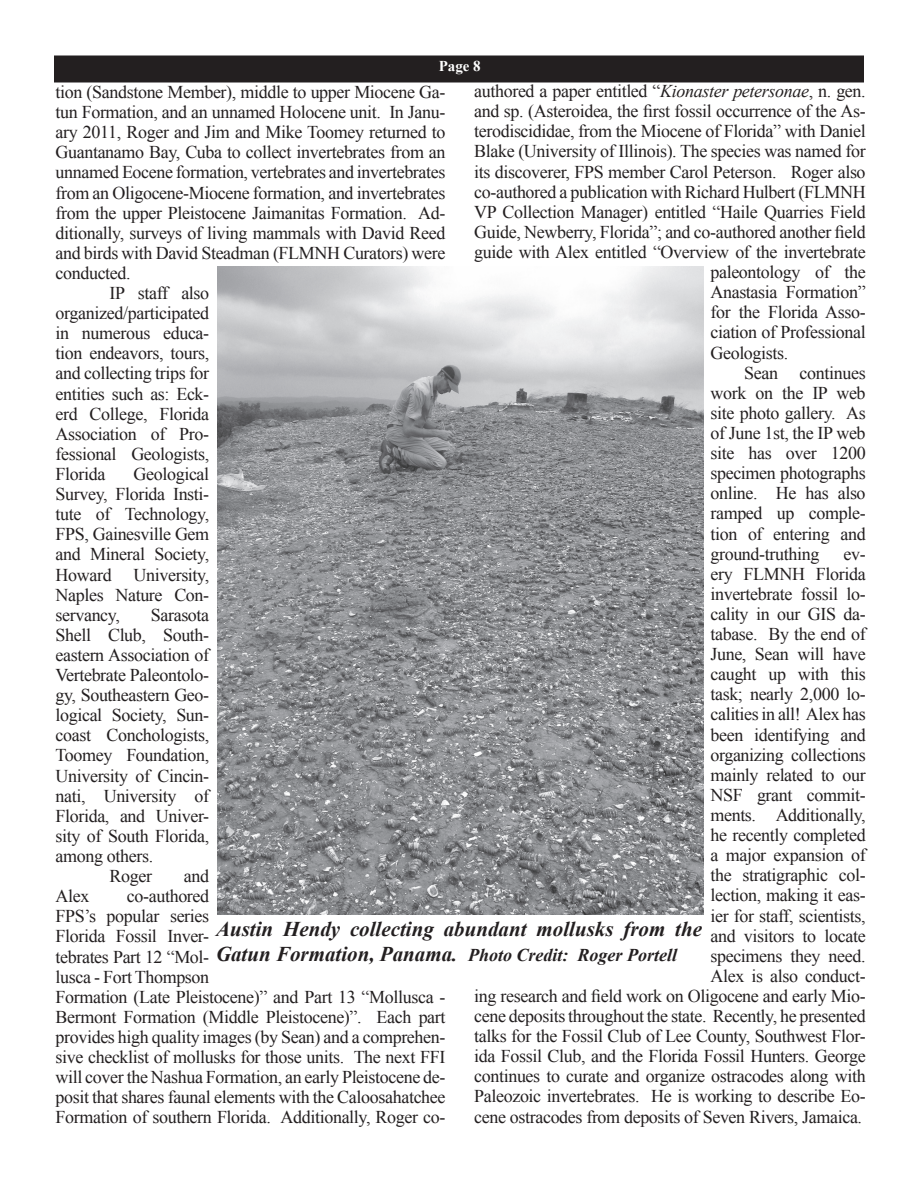
<style>
.page{position:relative;width:918px;height:1188px;background:#fff}
.page>*{position:absolute;margin:0;border:0;box-sizing:border-box;transform-origin:0 0}
.t1{font:italic 700 21px "Times New Roman";color:#231f20}
.t2{font:18px/20.1px "Times New Roman";letter-spacing:-.02em;color:#231f20;text-align:justify}
.t3{font:700 15px "Times New Roman";color:#fff}
.s1{font-style:italic}
.s2{font-weight:700;font-style:italic;font-size:21px}
.s3{font-weight:700;font-style:italic}
</style>
<div class="page">
<div style="left:55px;top:56px;width:808px;height:26px;background:#231f20"></div>
<img style="left:218px;top:267px;width:486px;height:648px">
<p class="t3" style="left:439px;top:56px;width:44px">Page 8</p>
<p class="t2" style="left:56px;top:82px;width:392px">tion (Sandstone Member), middle to upper Miocene Ga-</p>
<p class="t2" style="left:56px;top:102px;width:391px">tun Formation, and an unnamed Holocene unit. In Janu-</p>
<p class="t2" style="left:56px;top:122px;width:392px">ary 2011, Roger and Jim and Mike Toomey returned to</p>
<p class="t2" style="left:56px;top:142px;width:392px">Guantanamo Bay, Cuba to collect invertebrates from an</p>
<p class="t2" style="left:56px;top:162px;width:392px">unnamed Eocene formation, vertebrates and invertebrates</p>
<p class="t2" style="left:56px;top:182px;width:392px">from an Oligocene-Miocene formation, and invertebrates</p>
<p class="t2" style="left:56px;top:202px;width:391px">from the upper Pleistocene Jaimanitas Formation. Ad-</p>
<p class="t2" style="left:56px;top:222px;width:392px">ditionally, surveys of living mammals with David Reed</p>
<p class="t2" style="left:56px;top:242px;width:392px">and birds with David Steadman (FLMNH Curators) were</p>
<p class="t2" style="left:56px;top:263px;width:77px">conducted.</p>
<p class="t2" style="left:110px;top:283px;width:101px">IP staff also</p>
<p class="t2" style="left:56px;top:303px;width:155px">organized/participated</p>
<p class="t2" style="left:56px;top:323px;width:155px">in numerous educa-</p>
<p class="t2" style="left:56px;top:343px;width:155px">tion endeavors, tours,</p>
<p class="t2" style="left:56px;top:363px;width:155px">and collecting trips for</p>
<p class="t2" style="left:56px;top:383px;width:155px">entities such as: Eck-</p>
<p class="t2" style="left:56px;top:403px;width:155px">erd College, Florida</p>
<p class="t2" style="left:56px;top:423px;width:155px">Association of Pro-</p>
<p class="t2" style="left:56px;top:444px;width:155px">fessional Geologists,</p>
<p class="t2" style="left:56px;top:464px;width:51px">Florida</p>
<p class="t2" style="left:474px;top:81px;width:393px">authored a paper entitled “<span class="s1">Kionaster petersonae</span>, n. gen.</p>
<p class="t2" style="left:474px;top:101px;width:393px">and sp. (Asteroidea, the first fossil occurrence of the As-</p>
<p class="t2" style="left:474px;top:121px;width:393px">terodiscididae, from the Miocene of Florida” with Daniel</p>
<p class="t2" style="left:474px;top:141px;width:393px">Blake (University of Illinois). The species was named for</p>
<p class="t2" style="left:474px;top:161px;width:393px">its discoverer, FPS member Carol Peterson. Roger also</p>
<p class="t2" style="left:474px;top:181px;width:393px">co-authored a publication with Richard Hulbert (FLMNH</p>
<p class="t2" style="left:474px;top:201px;width:393px">VP Collection Manager) entitled “Haile Quarries Field</p>
<p class="t2" style="left:474px;top:222px;width:393px">Guide, Newberry, Florida”; and co-authored another field</p>
<p class="t2" style="left:474px;top:242px;width:393px">guide with Alex entitled “Overview of the invertebrate</p>
<p class="t2" style="left:710px;top:262px;width:157px">paleontology of the</p>
<p class="t2" style="left:710px;top:282px;width:157px">Anastasia Formation”</p>
<p class="t2" style="left:710px;top:302px;width:157px">for the Florida Asso-</p>
<p class="t2" style="left:710px;top:322px;width:157px">ciation of Professional</p>
<p class="t2" style="left:710px;top:342px;width:79px">Geologists.</p>
<p class="t2" style="left:744px;top:362px;width:123px">Sean continues</p>
<p class="t2" style="left:710px;top:382px;width:157px">work on the IP web</p>
<p class="t2" style="left:710px;top:403px;width:157px">site photo gallery. As</p>
<p class="t2" style="left:710px;top:423px;width:157px">of June 1st, the IP web</p>
<p class="t2" style="left:710px;top:443px;width:157px">site has over 1200</p>
<p class="t2" style="left:710px;top:463px;width:157px">specimen photographs</p>
<p class="t2" style="left:710px;top:483px;width:157px">online. He has also</p>
<p class="t2" style="left:710px;top:503px;width:157px">ramped up comple-</p>
<p class="t2" style="left:710px;top:523px;width:157px">tion of entering and</p>
<p class="t2" style="left:710px;top:543px;width:110px">ground-truthing</p>
<p class="t2" style="left:56px;top:464px;width:155px;text-indent:78px">Geological Survey, Florida Insti&shy;tute of Technology, FPS, Gainesville Gem and Mineral Society, Howard University, Naples Nature Con&shy;servancy,</p>
<p class="t2" style="left:474px;top:543px;width:393px;text-align:right">ev-<br>ery FLMNH Florida<br>invertebrate fossil lo-<br>cality in our GIS da-<br>tabase. By the end of<br>June, Sean will have<br>caught up with this<br>task; nearly 2,000 lo-<br>calities in all! Alex has<br>been identifying and<br>organizing collections<br>mainly related to our<br>NSF grant commit-<br>ments. Additionally,<br>he recently completed<br>a major expansion of<br>the stratigraphic col-<br>lection, making it eas-<br>ier for staff, scientists,<br>and visitors to locate<br>specimens they need.<br>Alex is also conduct-<br>ing research and field work on Oligocene and early Mio&shy;cene deposits throughout the state. Recently, he presented talks for the Fossil Club of Lee County, Southwest Flor&shy;ida Fossil Club, and the Florida Fossil Hunters. George continues to curate and organize ostracodes along with<br>Paleozoic invertebrates. He is working to describe Eo&shy;cene ostracodes from deposits of Seven Rivers, Jamaica.</p>
<p class="t2" style="left:151px;top:604px;width:60px">Sarasota</p>
<p class="t2" style="left:56px;top:624px;width:155px">Shell Club, South-</p>
<p class="t2" style="left:56px;top:645px;width:155px">eastern Association of</p>
<p class="t2" style="left:56px;top:665px;width:155px">Vertebrate Paleontolo-</p>
<p class="t2" style="left:56px;top:685px;width:155px">gy, Southeastern Geo-</p>
<p class="t2" style="left:56px;top:705px;width:155px">logical Society, Sun-</p>
<p class="t2" style="left:56px;top:725px;width:155px">coast Conchologists,</p>
<p class="t2" style="left:56px;top:745px;width:155px">Toomey Foundation,</p>
<p class="t2" style="left:56px;top:765px;width:155px">University of Cincin-</p>
<p class="t2" style="left:56px;top:785px;width:155px">nati, University of</p>
<p class="t2" style="left:56px;top:805px;width:155px">Florida, and Univer-</p>
<p class="t2" style="left:56px;top:826px;width:155px">sity of South Florida,</p>
<p class="t2" style="left:56px;top:846px;width:99px">among others.</p>
<p class="t2" style="left:110px;top:866px;width:44px">Roger</p>
<p class="t2" style="left:184px;top:866px;width:27px">and</p>
<p class="t2" style="left:56px;top:886px;width:35px">Alex</p>
<p class="t2" style="left:56px;top:886px;width:155px;text-indent:71px">co-authored FPS’s popular series Florida Fossil Inver-</p>
<p class="t2" style="left:56px;top:944px;width:623px;line-height:21.9px">tebrates Part 12 “Mol- <span class="s2">Gatun Formation, Panama.</span> <span class="s3">Photo Credit: Roger Portell </span>lusca - Fort Thompson</p>
<p class="t2" style="left:56px;top:986px;width:392px">Formation (Late Pleistocene)” and Part 13 “Mollusca - Bermont Formation (Middle Pleistocene)”. Each part provides high quality images (by Sean) and a comprehen&shy;sive checklist of mollusks for those units. The next FFI will cover the Nashua Formation, an early Pleistocene de&shy;posit that shares faunal elements with the Caloosahatchee Formation of southern Florida. Additionally, Roger co-</p>
<p class="t1" style="left:216px;top:914px;width:488px">Austin Hendy collecting abundant mollusks from the</p>
</div>
